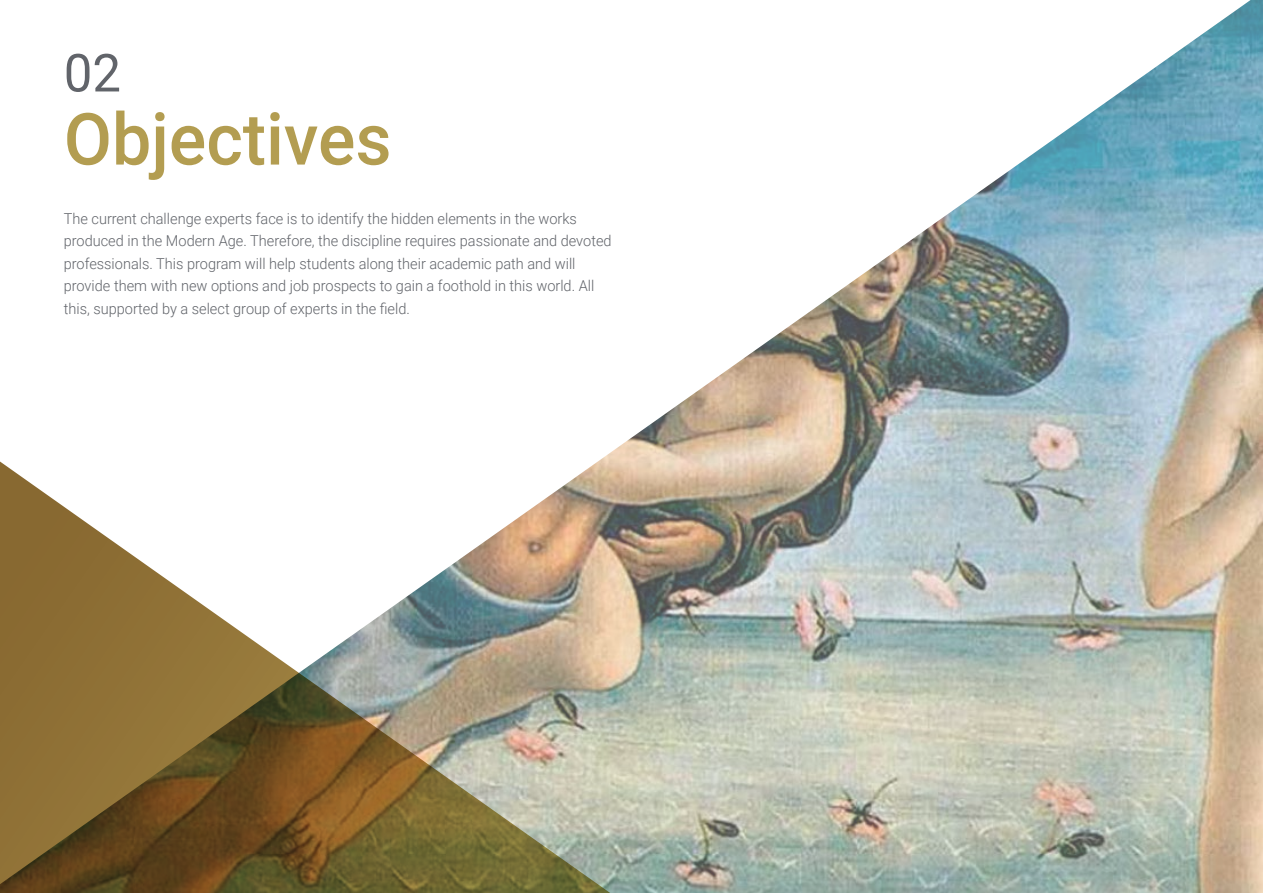
<style>
.page{position:relative;width:1263px;height:893px;background:#fff}
.page>*{position:absolute;margin:0;border:0;box-sizing:border-box;transform-origin:0 0}
.t1{font:500 72px "Roboto";color:#b39d51}
.t2{font:52.5px "Roboto";color:#61646a}
.t3{font:300 15px/22.5px "Roboto";color:#61646a}
</style>
<div class="page">
<img style="left:620px;top:0;width:643px;height:893px">
<svg style="left:0;top:446px;width:640px;height:447px"></svg>
<h2 class="t2" style="left:64px;top:36px;width:59px">02</h2>
<h1 class="t1" style="left:64px;top:89px;width:329px">Objectives</h1>
<p class="t3" style="left:64px;top:207px;width:549px">The current challenge experts face is to identify the hidden elements in the works produced in the Modern Age. Therefore, the discipline requires passionate and devoted professionals. This program will help students along their academic path and will provide them with new options and job prospects to gain a foothold in this world. All this, supported by a select group of experts in the field.</p>
</div>
